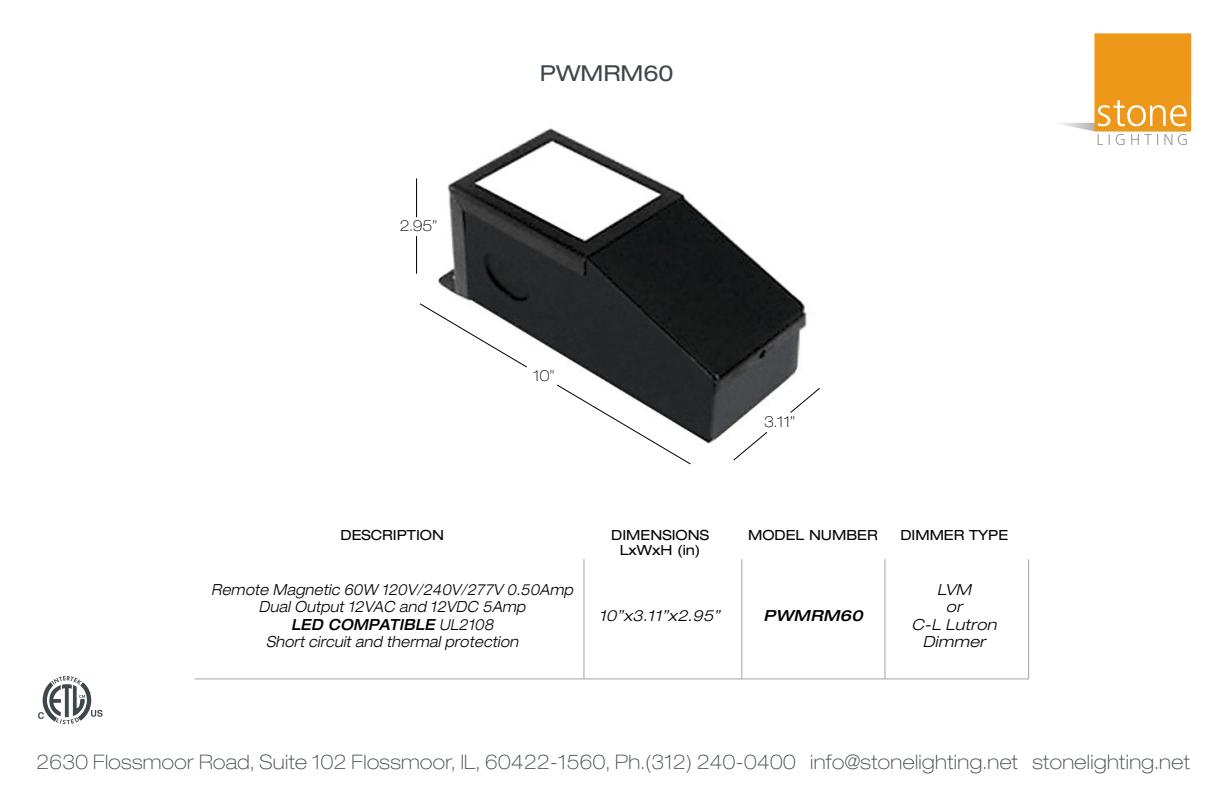
<style>
.page{position:relative;width:1224px;height:794px;background:#fff}
.page>*{position:absolute;margin:0;border:0;box-sizing:border-box;transform-origin:0 0}
.t1{font:expanded 22px "Helvetica Neue LT Std";color:#3e474a}
.t2{font:100 expanded 20px "Helvetica Neue LT Std";letter-spacing:.02em;color:#3e474a}
.t3{font:italic 300 expanded 15.4px/17.6px "Helvetica Neue LT Std";letter-spacing:.02em;color:#000;text-align:center;scale:.9 1}
.t4{font:italic 300 expanded 15.4px/17.6px "Helvetica Neue LT Std";letter-spacing:.02em;color:#000;text-align:center}
.t5{font:italic 500 expanded 15.4px "Helvetica Neue LT Std";letter-spacing:.02em;color:#000}
.t6{font:100 expanded 15px "Helvetica Neue LT Std";color:#000}
.t7{font:expanded 14px/14.8px "Helvetica Neue LT Std";color:#000;text-align:center}
.s1{font-weight:500}
</style>
<div class="page">
<img style="left:417px;top:128px;width:390px;height:316px">
<div style="left:1095px;top:33px;width:96px;height:98px;background:#ee981a"></div>
<svg style="left:1059px;top:100px;width:132px;height:45px"></svg>
<svg style="left:38px;top:676px;width:65px;height:48px"></svg>
<svg style="left:194px;top:559px;width:836px;height:121px"></svg>
<svg style="left:790px;top:387px;width:30px;height:26px"></svg>
<svg style="left:733px;top:431px;width:35px;height:30px"></svg>
<svg style="left:416px;top:178px;width:1px;height:40px"></svg>
<svg style="left:416px;top:236px;width:1px;height:38px"></svg>
<svg style="left:557px;top:384px;width:134px;height:80px"></svg>
<svg style="left:419px;top:303px;width:108px;height:65px"></svg>
<p class="t6" style="left:400px;top:217px;width:39px">2.95”</p>
<h1 class="t1" style="left:540px;top:60px;width:135px">PWMRM60</h1>
<p class="t6" style="left:533px;top:367px;width:23px">10”</p>
<p class="t6" style="left:764px;top:412px;width:33px">3.11”</p>
<p class="t7" style="left:341px;top:528px;width:105px">DESCRIPTION</p>
<p class="t3" style="left:211px;top:580px;width:403px">Remote Magnetic 60W 120V/240V/277V 0.50Amp Dual Output 12VAC and 12VDC 5Amp<br><span class="s1">LED COMPATIBLE</span> UL2108<br>Short circuit and thermal protection</p>
<p class="t7" style="left:611px;top:528px;width:99px">DIMENSIONS<br>LxWxH (in)</p>
<p class="t7" style="left:748px;top:528px;width:131px">MODEL NUMBER</p>
<p class="t7" style="left:900px;top:528px;width:109px">DIMMER TYPE</p>
<p class="t4" style="left:911px;top:580px;width:87px">LVM<br>or<br>C-L Lutron<br>Dimmer</p>
<p class="t4" style="left:599px;top:607px;width:122px">10”x3.11”x2.95”</p>
<p class="t5" style="left:764px;top:606px;width:101px">PWMRM60</p>
<p class="t2" style="left:37px;top:749px;width:1155px">2630 Flossmoor Road, Suite 102 Flossmoor, IL, 60422-1560, Ph.(312) 240-0400 info@stonelighting.net stonelighting.net</p>
</div>
